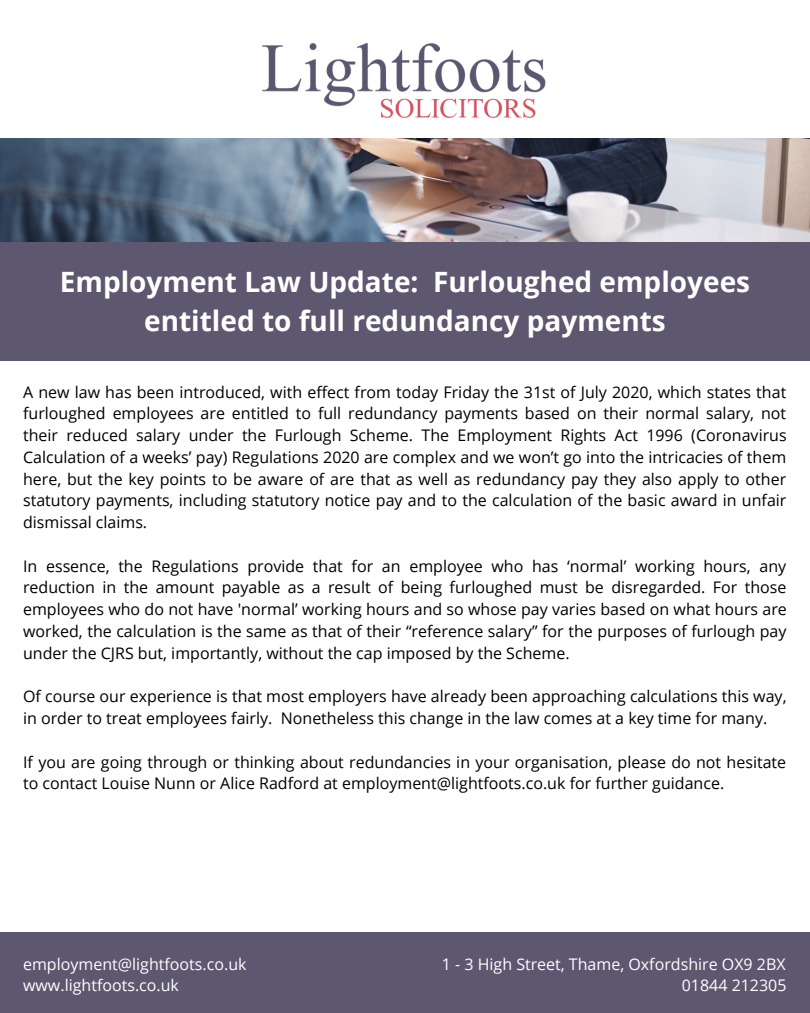
<style>
.page{position:relative;width:810px;height:1013px;background:#fff}
.page>*{position:absolute;margin:0;border:0;box-sizing:border-box;transform-origin:0 0}
.t1{font:700 28px/39px "Open Sans";color:#fff;text-align:center}
.t2{font:16px/21.8px "Open Sans";color:#000;text-align:justify}
.t3{font:16px "Open Sans";color:#fefefe}
</style>
<div class="page">
<img style="left:0;top:138px;width:810px;height:104px">
<img style="left:262px;top:43px;width:284px;height:75px">
<div style="left:0;top:242px;width:810px;height:118px;background:#5e5770"></div>
<div style="left:0;top:932px;width:810px;height:80px;background:#5e5770"></div>
<p class="t1" style="left:60px;top:262px;width:692px">Employment Law Update: Furloughed employees entitled to full redundancy payments</p>
<p class="t2" style="left:23px;top:380px;width:765px">A new law has been introduced, with effect from today Friday the 31st of July 2020, which states that furloughed employees are entitled to full redundancy payments based on their normal salary, not their reduced salary under the Furlough Scheme. The Employment Rights Act 1996 (Coronavirus Calculation of a weeks’ pay) Regulations 2020 are complex and we won’t go into the intricacies of them here, but the key points to be aware of are that as well as redundancy pay they also apply to other statutory payments, including statutory notice pay and to the calculation of the basic award in unfair dismissal claims.</p>
<p class="t2" style="left:23px;top:554px;width:765px">In essence, the Regulations provide that for an employee who has ‘normal’ working hours, any reduction in the amount payable as a result of being furloughed must be disregarded. For those employees who do not have 'normal’ working hours and so whose pay varies based on what hours are worked, the calculation is the same as that of their “reference salary” for the purposes of furlough pay under the CJRS but, importantly, without the cap imposed by the Scheme.</p>
<p class="t2" style="left:23px;top:685px;width:765px">Of course our experience is that most employers have already been approaching calculations this way, in order to treat employees fairly. Nonetheless this change in the law comes at a key time for many.</p>
<p class="t2" style="left:23px;top:750px;width:765px">If you are going through or thinking about redundancies in your organisation, please do not hesitate to contact Louise Nunn or Alice Radford at employment@lightfoots.co.uk for further guidance.</p>
<p class="t3" style="left:23px;top:952px;width:225px">employment@lightfoots.co.uk</p>
<p class="t3" style="left:442px;top:952px;width:345px">1 - 3 High Street, Thame, Oxfordshire OX9 2BX</p>
<p class="t3" style="left:23px;top:974px;width:157px">www.lightfoots.co.uk</p>
<p class="t3" style="left:682px;top:974px;width:106px">01844 212305</p>
</div>
